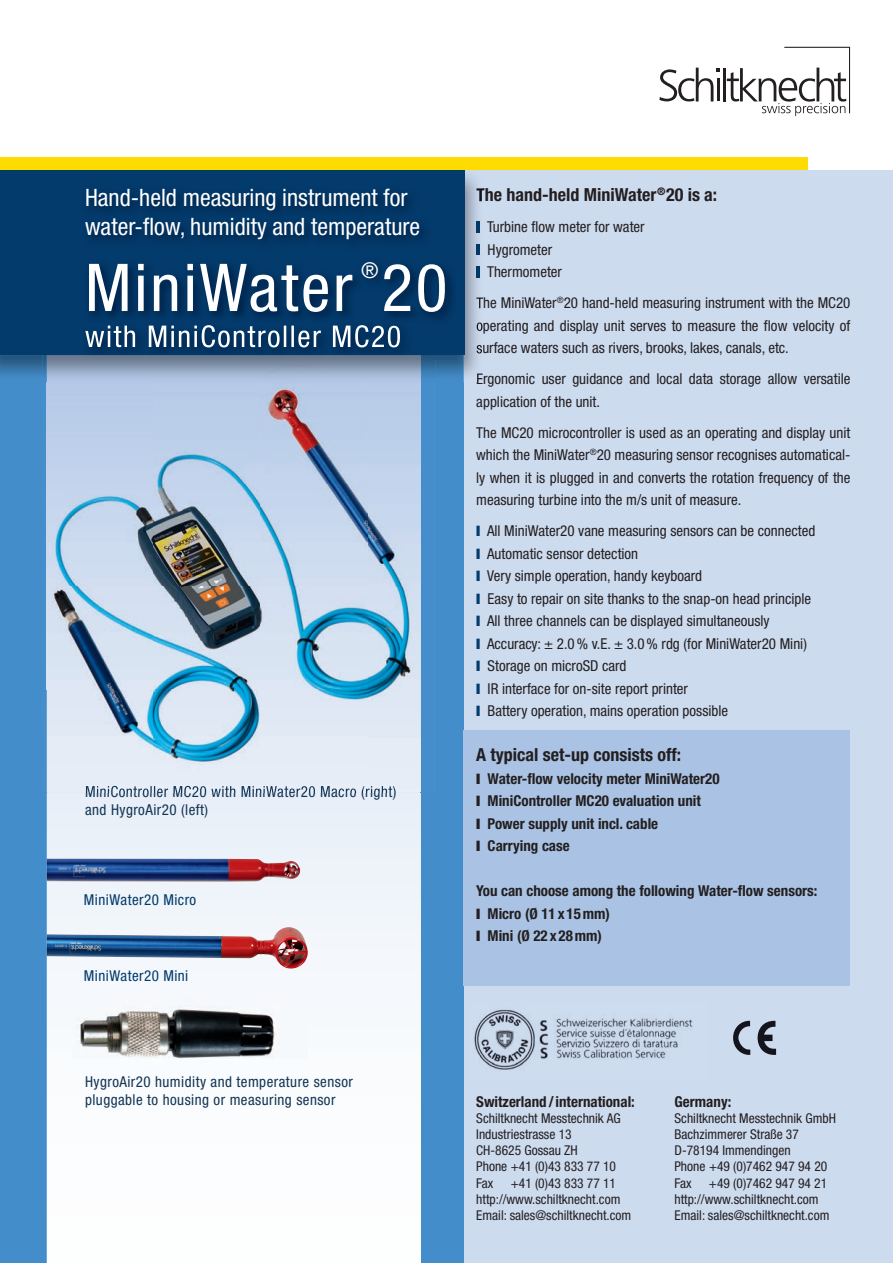
<style>
.page{position:relative;width:893px;height:1263px;background:#fff}
.page>*{position:absolute;margin:0;border:0;box-sizing:border-box;transform-origin:0 0}
.t1{font:condensed 66px "Helvetica Neue LT";letter-spacing:.04em;color:#fff}
.t2{font:condensed 24px/28.8px "Helvetica Neue LT";color:#fff}
.t3{font:condensed 21.9px "Helvetica Neue LT";color:#fff}
.t4{font:700 condensed 18px "Helvetica Neue LT";color:#231f20}
.t5{font:condensed 15px/22.5px "Helvetica Neue LT";color:#231f20}
.t6{font:700 condensed 15px/22.5px "Helvetica Neue LT";color:#231f20}
.t7{font:condensed 15px/18px "Helvetica Neue LT";letter-spacing:.03em;color:#123555}
.t8{font:condensed 15px "Helvetica Neue LT";letter-spacing:.03em;color:#033b6c}
.t9{font:condensed 13.5px/16.2px "Helvetica Neue LT";color:#231f20}
.s1{color:#033b6c}
</style>
<div class="page">
<div style="left:463px;top:170px;width:430px;height:1093px;background:#cddbef"></div>
<div style="left:0;top:170px;width:463px;height:1093px;background:#448dcb"></div>
<svg style="left:47px;top:792px;width:374px;height:471px;background:#f6f8fc"></svg>
<div style="left:86px;top:792px;width:310px;height:7px;background:#e8eef8"></div>
<div style="left:463px;top:730px;width:387px;height:255px;background:#aac3e4"></div>
<div style="left:0;top:157px;width:808px;height:13px;background:#ffdc01"></div>
<svg style="left:659px;top:68px;width:61px;height:33px"></svg>
<hr style="left:723px;top:68px;width:3px;height:33px;background:#231f20">
<hr style="left:717px;top:79px;width:3px;height:22px;background:#231f20">
<svg style="left:727px;top:47px;width:123px;height:69px"></svg>
<img style="left:463px;top:170px;width:20px;height:212px">
<img style="left:0;top:355px;width:463px;height:21px">
<svg style="left:476px;top:188px;width:7px;height:13px"></svg>
<svg style="left:477px;top:221px;width:6px;height:11px"></svg>
<svg style="left:477px;top:244px;width:6px;height:13px"></svg>
<svg style="left:477px;top:267px;width:6px;height:10px"></svg>
<svg style="left:476px;top:298px;width:7px;height:10px"></svg>
<svg style="left:477px;top:320px;width:6px;height:13px"></svg>
<svg style="left:477px;top:342px;width:6px;height:13px"></svg>
<svg style="left:477px;top:374px;width:6px;height:8px"></svg>
<svg style="left:0;top:170px;width:465px;height:185px;background:#023665"></svg>
<svg style="left:733px;top:1021px;width:17px;height:34px"></svg>
<svg style="left:758px;top:1021px;width:18px;height:34px"></svg>
<img style="left:474px;top:1009px;width:219px;height:61px">
<img style="left:46px;top:382px;width:1px;height:410px">
<img style="left:368px;top:382px;width:53px;height:410px">
<img style="left:47px;top:382px;width:321px;height:307px">
<img style="left:47px;top:689px;width:107px;height:103px">
<img style="left:154px;top:689px;width:214px;height:97px">
<img style="left:86px;top:786px;width:310px;height:6px">
<img style="left:43px;top:317px;width:392px;height:65px">
<img style="left:47px;top:355px;width:374px;height:27px">
<img style="left:85px;top:325px;width:315px;height:22px">
<img style="left:47px;top:858px;width:255px;height:24px">
<img style="left:72px;top:995px;width:236px;height:86px">
<img style="left:47px;top:927px;width:262px;height:45px">
<h2 class="t2" style="left:85px;top:183px;width:337px">Hand-held measuring instrument for water-flow, humidity and temperature</h2>
<h1 class="t1" style="left:85px;top:249px;width:364px">MiniWater 20</h1>
<h3 class="t3" style="left:361px;top:257px;width:19px">®</h3>
<p class="t7" style="left:85px;top:782px;width:313px">MiniController MC20 with MiniWater20 Macro (right) and HygroAir20 (left)</p>
<p class="t8" style="left:84px;top:891px;width:114px">MiniWater20 Micro</p>
<p class="t8" style="left:84px;top:967px;width:106px">MiniWater20 Mini</p>
<p class="t4" style="left:476px;top:184px;width:243px">The hand-held MiniWater <sup>®</sup> 20 is a:</p>
<p class="t5" style="left:476px;top:216px;width:170px"><span class="s1">❙</span> Turbine flow meter for water <span class="s1">❙</span> Hygrometer<br><span class="s1">❙</span> Thermometer</p>
<p class="t5" style="left:476px;top:292px;width:376px;text-align:justify">The MiniWater<sup>®</sup>20 hand-held measuring instrument with the MC20 operating and display unit serves to measure the flow velocity of surface waters such as rivers, brooks, lakes, canals, etc.</p>
<p class="t5" style="left:476px;top:368px;width:376px">Ergonomic user guidance and local data storage allow versatile application of the unit.</p>
<p class="t5" style="left:476px;top:421px;width:376px;text-align:justify">The MC20 microcontroller is used as an operating and display unit which the MiniWater<sup>®</sup>20 measuring sensor recognises automatical&shy;ly when it is plugged in and converts the rotation frequency of the measuring turbine into the m/s unit of measure.</p>
<p class="t5" style="left:476px;top:520px;width:341px"><span class="s1">❙</span> All MiniWater20 vane measuring sensors can be connected <span class="s1">❙</span> Automatic sensor detection<br><span class="s1">❙</span> Very simple operation, handy keyboard<br><span class="s1">❙</span> Easy to repair on site thanks to the snap-on head principle <span class="s1">❙</span> All three channels can be displayed simultaneously<br><span class="s1">❙</span> Accuracy: ± 2.0 % v.E. ± 3.0 % rdg (for MiniWater20 Mini)<br><span class="s1">❙</span> Storage on microSD card<br><span class="s1">❙</span> IR interface for on-site report printer<br><span class="s1">❙</span> Battery operation, mains operation possible</p>
<p class="t4" style="left:476px;top:744px;width:206px">A typical set-up consists off:</p>
<p class="t6" style="left:476px;top:767px;width:245px">❙ Water-flow velocity meter MiniWater20 ❙ MiniController MC20 evaluation unit<br>❙ Power supply unit incl. cable<br>❙ Carrying case</p>
<p class="t6" style="left:476px;top:879px;width:343px">You can choose among the following Water-flow sensors: ❙ Micro (Ø 11 x 15 mm)<br>❙ Mini (Ø 22 x 28 mm)</p>
<p class="t7" style="left:85px;top:1072px;width:269px">HygroAir20 humidity and temperature sensor pluggable to housing or measuring sensor</p>
<p class="t6" style="left:476px;top:1090px;width:160px">Switzerland / international:</p>
<p class="t9" style="left:476px;top:1110px;width:146px">Schiltknecht Messtechnik AG<br>Industriestrasse 13<br>CH-8625 Gossau ZH<br>Phone +41 (0)43 833 77 10<br>Fax</p>
<p class="t9" style="left:476px;top:1175px;width:156px;text-indent:34px">+41 (0)43 833 77 11 http://www.schiltknecht.com<br>Email: sales@schiltknecht.com</p>
<p class="t6" style="left:674px;top:1090px;width:58px">Germany:</p>
<p class="t9" style="left:674px;top:1110px;width:163px">Schiltknecht Messtechnik GmbH<br>Bachzimmerer Straße 37<br>D-78194 Immendingen<br>Phone +49 (0)7462 947 94 20<br>Fax</p>
<p class="t9" style="left:674px;top:1175px;width:156px;text-indent:34px">+49 (0)7462 947 94 21 http://www.schiltknecht.com<br>Email: sales@schiltknecht.com</p>
</div>
